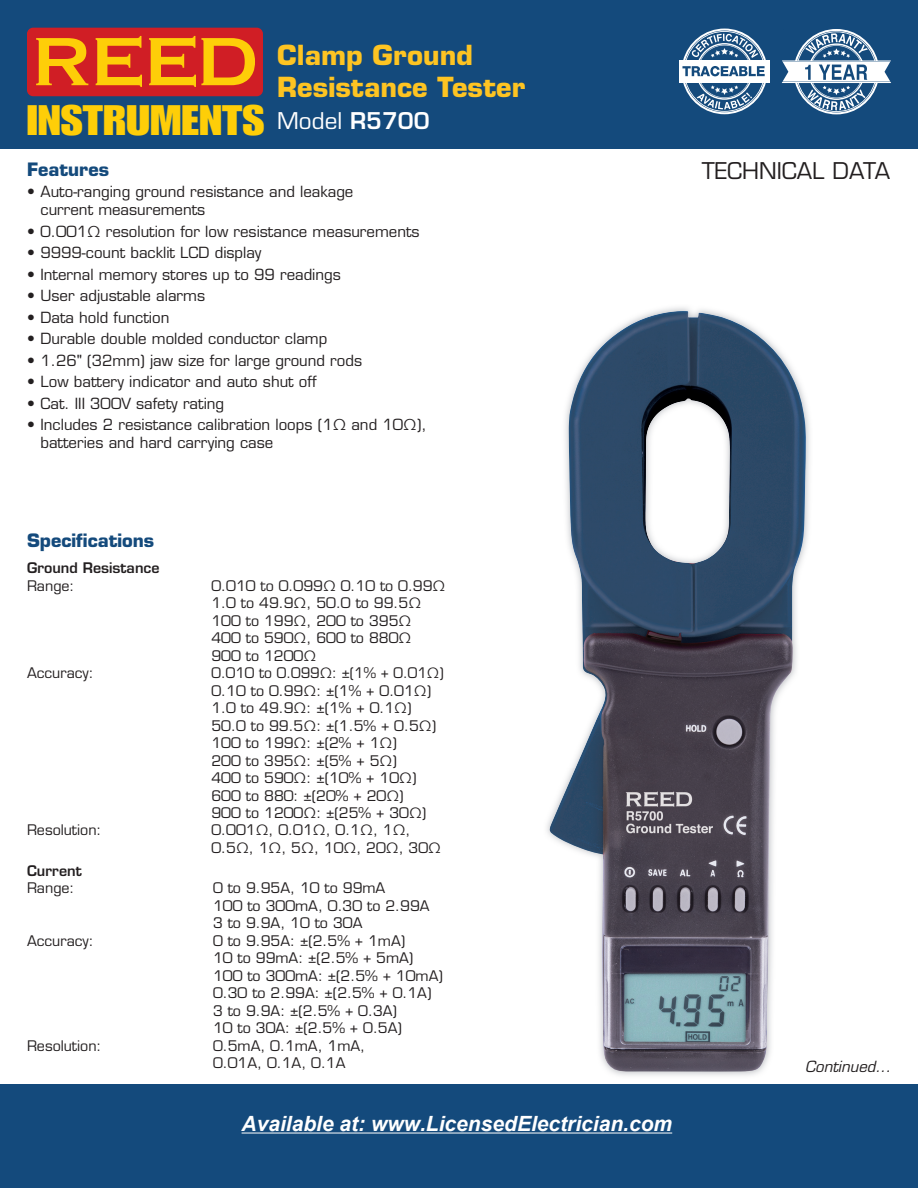
<style>
.page{position:relative;width:918px;height:1188px;background:#fff}
.page>*{position:absolute;margin:0;border:0;box-sizing:border-box;transform-origin:0 0}
.t1{font:41.7px "Impact LT Std";color:#fece08;scale:1.19 1}
.t2{font:41.7px "Impact LT Std";color:#231f20;scale:1.19 1}
.t3{font:700 27px/32.4px "Eurostile LT Std";color:#fec422}
.t4{font:22.5px "Eurostile LT Std";color:#231f20}
.t5{font:22.5px "Eurostile LT Std";color:#fff}
.t6{font:italic 700 21px "Arial";color:#fff}
.t7{font:700 18px "Eurostile LT Std";color:#144a7c}
.t8{font:15px/18px "Eurostile LT Std";color:#231f20}
.t9{font:italic 15px "Eurostile LT Std";color:#231f20}
.t10{font:14.25px/17.4px "Eurostile LT Std";color:#231f20}
.t11{font:600 14.25px "Eurostile LT Std";color:#231f20}
.s1{font-weight:600}
</style>
<div class="page">
<div style="left:0;top:0;width:918px;height:148px;background:#144a7c"></div>
<div style="left:0;top:1085px;width:918px;height:103px;background:#144a7c"></div>
<svg style="left:782px;top:29px;width:109px;height:85px"></svg>
<div style="left:27px;top:28px;width:236px;height:68px;background:#d01e25;border-radius:6px"></div>
<svg style="left:36px;top:38px;width:52px;height:47px"></svg>
<svg style="left:96px;top:36px;width:46px;height:51px"></svg>
<svg style="left:149px;top:36px;width:106px;height:51px"></svg>
<svg style="left:683px;top:83px;width:83px;height:31px"></svg>
<div style="left:679px;top:62px;width:91px;height:19px;background:#fff"></div>
<hr style="left:679px;top:60px;width:91px;height:1px;background:#fff">
<hr style="left:679px;top:82px;width:91px;height:1px;background:#fff">
<svg style="left:682px;top:29px;width:84px;height:47px"></svg>
<img style="left:548px;top:311px;width:259px;height:761px">
<hr style="left:242px;top:1133px;width:430px;height:1px;background:#fff">
<h1 class="t1" style="left:27px;top:96px;width:201px">INSTRUMENTS</h1>
<h2 class="t3" style="left:277px;top:39px;width:249px">Clamp Ground<br>Resistance Tester</h2>
<h3 class="t5" style="left:277px;top:107px;width:154px">Model <span class="s1">R5700</span></h3>
<p class="t7" style="left:27px;top:158px;width:84px">Features</p>
<p class="t8" style="left:40px;top:183px;width:314px;text-indent:-14px">• Auto-ranging ground resistance and leakage current measurements</p>
<p class="t8" style="left:27px;top:222px;width:394px">• 0.001Ω resolution for low resistance measurements</p>
<p class="t8" style="left:27px;top:244px;width:236px">• 9999-count backlit LCD display</p>
<p class="t8" style="left:27px;top:265px;width:315px">• Internal memory stores up to 99 readings</p>
<p class="t8" style="left:27px;top:287px;width:180px">• User adjustable alarms</p>
<p class="t8" style="left:27px;top:308px;width:144px">• Data hold function</p>
<p class="t8" style="left:27px;top:330px;width:302px">• Durable double molded conductor clamp</p>
<p class="t8" style="left:27px;top:351px;width:337px">• 1.26" (32mm) jaw size for large ground rods</p>
<p class="t8" style="left:27px;top:373px;width:291px">• Low battery indicator and auto shut off</p>
<p class="t8" style="left:27px;top:394px;width:199px">• Cat. III 300V safety rating</p>
<p class="t8" style="left:40px;top:416px;width:388px;text-indent:-14px">• Includes 2 resistance calibration loops (1Ω and 10Ω), batteries and hard carrying case</p>
<h1 class="t2" style="left:27px;top:250px;width:201px">INSTRUMENTS</h1>
<h3 class="t4" style="left:702px;top:157px;width:190px">TECHNICAL DATA</h3>
<p class="t7" style="left:27px;top:529px;width:129px">Specifications</p>
<p class="t11" style="left:27px;top:559px;width:134px">Ground Resistance</p>
<p class="t10" style="left:27px;top:577px;width:49px">Range:</p>
<p class="t10" style="left:211px;top:577px;width:236px">0.010 to 0.099Ω 0.10 to 0.99Ω<br>1.0 to 49.9Ω, 50.0 to 99.5Ω<br>100 to 199Ω, 200 to 395Ω<br>400 to 590Ω, 600 to 880Ω<br>900 to 1200Ω</p>
<p class="t10" style="left:27px;top:664px;width:68px">Accuracy:</p>
<p class="t10" style="left:212px;top:664px;width:234px">0.010 to 0.099Ω: ±(1% + 0.01Ω)<br>0.10 to 0.99Ω: ±(1% + 0.01Ω)<br>1.0 to 49.9Ω: ±(1% + 0.1Ω)<br>50.0 to 99.5Ω: ±(1.5% + 0.5Ω)<br>100 to 199Ω: ±(2% + 1Ω)<br>200 to 395Ω: ±(5% + 5Ω)<br>400 to 590Ω: ±(10% + 10Ω)<br>600 to 880: ±(20% + 20Ω)<br>900 to 1200Ω: ±(25% + 30Ω)</p>
<p class="t10" style="left:27px;top:822px;width:76px">Resolution:</p>
<p class="t10" style="left:212px;top:822px;width:231px">0.001Ω, 0.01Ω, 0.1Ω, 1Ω,<br>0.5Ω, 1Ω, 5Ω, 10Ω, 20Ω, 30Ω</p>
<p class="t11" style="left:27px;top:862px;width:56px">Current</p>
<p class="t10" style="left:27px;top:879px;width:49px">Range:</p>
<p class="t10" style="left:213px;top:879px;width:218px">0 to 9.95A, 10 to 99mA<br>100 to 300mA, 0.30 to 2.99A<br>3 to 9.9A, 10 to 30A</p>
<p class="t10" style="left:27px;top:932px;width:68px">Accuracy:</p>
<p class="t10" style="left:213px;top:932px;width:231px">0 to 9.95A: ±(2.5% + 1mA)<br>10 to 99mA: ±(2.5% + 5mA)<br>100 to 300mA: ±(2.5% + 10mA)<br>0.30 to 2.99A: ±(2.5% + 0.1A)<br>3 to 9.9A: ±(2.5% + 0.3A)<br>10 to 30A: ±(2.5% + 0.5A)</p>
<p class="t10" style="left:27px;top:1037px;width:76px">Resolution:</p>
<p class="t10" style="left:213px;top:1037px;width:154px">0.5mA, 0.1mA, 1mA,<br>0.01A, 0.1A, 0.1A</p>
<h3 class="t6" style="left:242px;top:1110px;width:432px">Available at: www.LicensedElectrician.com</h3>
<p class="t9" style="left:805px;top:1057px;width:87px">Continued...</p>
</div>
